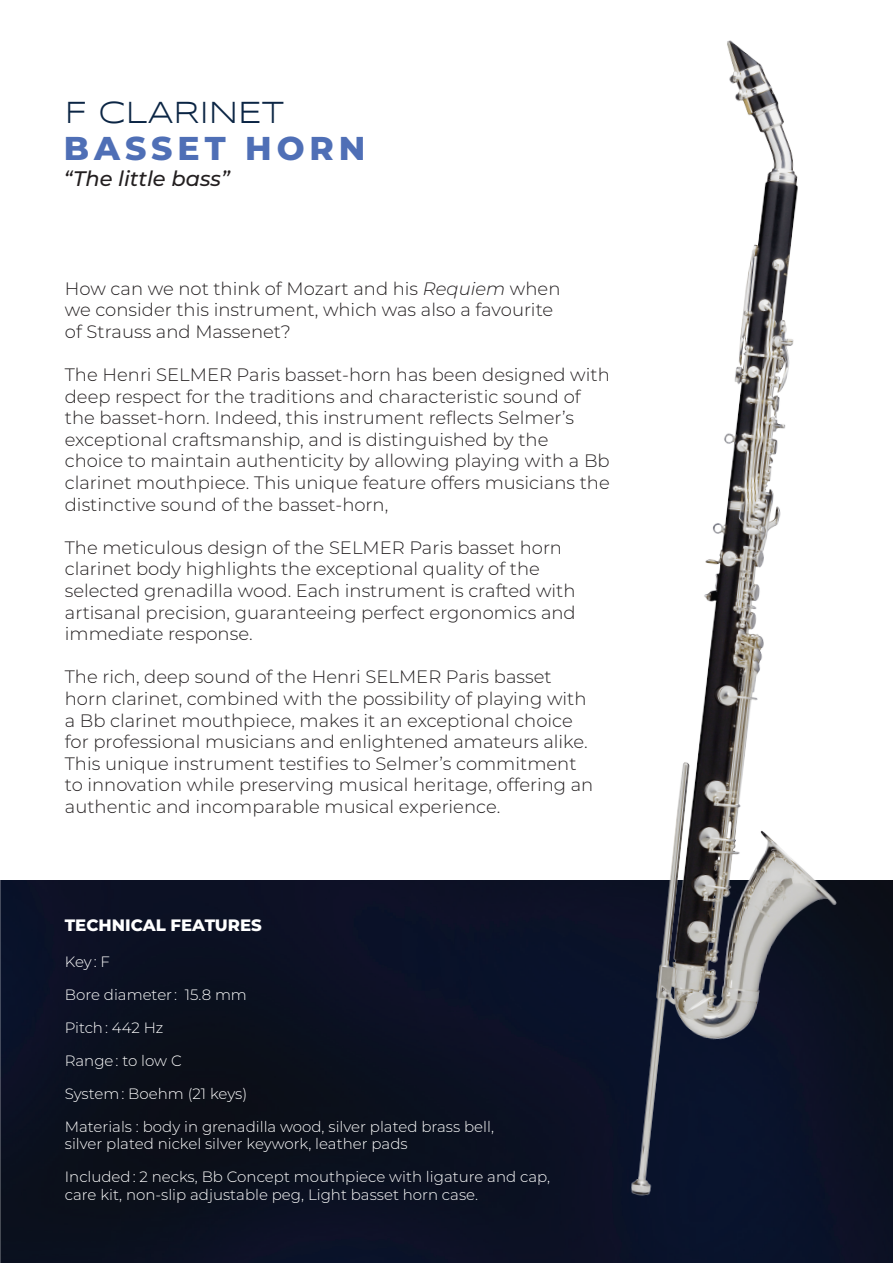
<style>
.page{position:relative;width:893px;height:1263px;background:#fff}
.page>*{position:absolute;margin:0;border:0;box-sizing:border-box;transform-origin:0 0}
.t1{font:800 33px "Montserrat";letter-spacing:.15em;color:#4f6fb6}
.t2{font:31.5px "Syncopate";color:#0b2544}
.t3{font:italic 500 21px "Montserrat";color:#231f20}
.TEXTE_COURANT{font:300 18px/21.6px "Montserrat";color:#231f20}
.t4{font:800 16.5px "Montserrat";color:#fff}
.t5{font:300 15px/16.5px "Montserrat";color:#fff}
.s1{font-style:italic}
</style>
<div class="page">
<img style="left:0;top:880px;width:893px;height:383px">
<hr style="left:0;top:38px;width:1px;height:55px;background:#9b9d9e">
<svg style="left:0;top:1231px;width:1px;height:19px"></svg>
<img style="left:596px;top:40px;width:297px;height:1188px">
<p class="t2" style="left:65px;top:94px;width:221px">F CLARINET</p>
<p class="t1" style="left:64px;top:124px;width:303px">BASSET HORN</p>
<p class="t3" style="left:64px;top:164px;width:168px">“The little bass”</p>
<p class="TEXTE_COURANT" style="left:65px;top:277px;width:497px">How can we not think of Mozart and his <span class="s1">Requiem</span> when we consider this instrument, which was also a favourite of Strauss and Massenet?</p>
<p class="TEXTE_COURANT" style="left:65px;top:363px;width:546px">The Henri SELMER Paris basset-horn has been designed with deep respect for the traditions and characteristic sound of the basset-horn. Indeed, this instrument reflects Selmer’s exceptional craftsmanship, and is distinguished by the choice to maintain authenticity by allowing playing with a Bb clarinet mouthpiece. This unique feature offers musicians the distinctive sound of the basset-horn,</p>
<p class="TEXTE_COURANT" style="left:65px;top:536px;width:512px">The meticulous design of the SELMER Paris basset horn clarinet body highlights the exceptional quality of the selected grenadilla wood. Each instrument is crafted with artisanal precision, guaranteeing perfect ergonomics and immediate response.</p>
<p class="TEXTE_COURANT" style="left:65px;top:666px;width:530px">The rich, deep sound of the Henri SELMER Paris basset horn clarinet, combined with the possibility of playing with a Bb clarinet mouthpiece, makes it an exceptional choice for professional musicians and enlightened amateurs alike.<br>This unique instrument testifies to Selmer’s commitment to innovation while preserving musical heritage, offering an authentic and incomparable musical experience.</p>
<p class="t4" style="left:65px;top:913px;width:199px">TECHNICAL FEATURES</p>
<p class="t5" style="left:65px;top:953px;width:47px">Key : F</p>
<p class="t5" style="left:65px;top:986px;width:184px">Bore diameter : 15.8 mm</p>
<p class="t5" style="left:65px;top:1019px;width:100px">Pitch : 442 Hz</p>
<p class="t5" style="left:65px;top:1052px;width:118px">Range : to low C</p>
<p class="t5" style="left:65px;top:1085px;width:184px">System : Boehm (21 keys)</p>
<p class="t5" style="left:65px;top:1118px;width:431px">Materials : body in grenadilla wood, silver plated brass bell, silver plated nickel silver keywork, leather pads</p>
<p class="t5" style="left:65px;top:1167px;width:487px;line-height:18px">Included : 2 necks, Bb Concept mouthpiece with ligature and cap, care kit, non-slip adjustable peg, Light basset horn case.</p>
</div>
